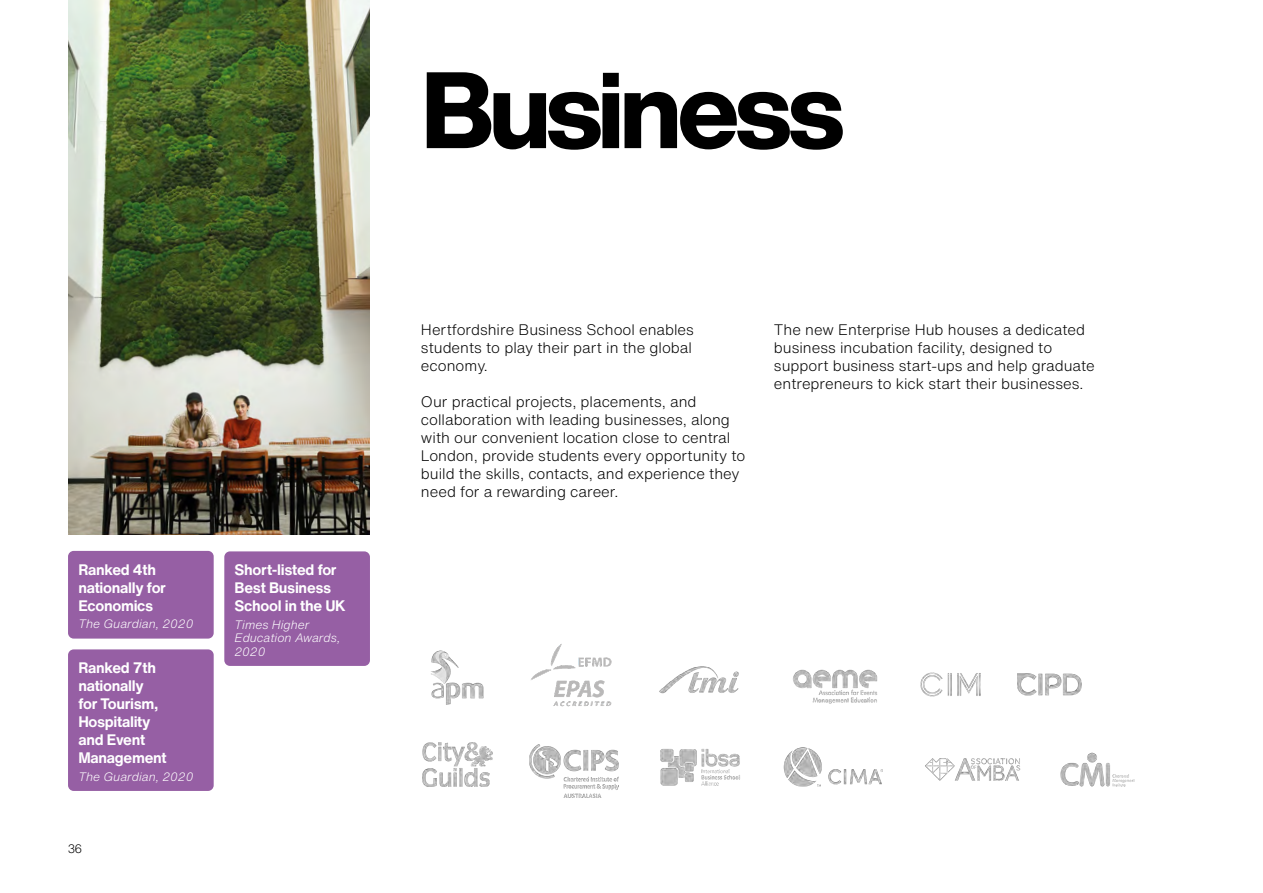
<style>
.page{position:relative;width:1263px;height:893px;background:#fff}
.page>*{position:absolute;margin:0;border:0;box-sizing:border-box;transform-origin:0 0}
.Header_3{font:800 106.5px "Helvetica Now Display";letter-spacing:-.04em;color:#000}
.Paragraph_1{font:300 15px/18px "Helvetica Now Text";color:#000}
.SoS_Rankings_Text{font:700 15px/18px "Helvetica Now Text";letter-spacing:-.02em;color:#fff}
.SoS_Rankings_Subtext{font:italic 300 12px/13.5px "Helvetica Now Text";color:#fff}
.t1{font:300 12px "Helvetica Now Display";color:#000}
</style>
<div class="page">
<img style="left:660px;top:748px;width:80px;height:38px">
<img style="left:531px;top:644px;width:81px;height:63px">
<img style="left:925px;top:758px;width:96px;height:23px">
<img style="left:921px;top:672px;width:59px;height:24px">
<img style="left:422px;top:743px;width:70px;height:43px">
<img style="left:1018px;top:673px;width:63px;height:23px">
<img style="left:1060px;top:752px;width:75px;height:35px">
<img style="left:530px;top:744px;width:89px;height:53px">
<img style="left:793px;top:669px;width:85px;height:35px">
<img style="left:659px;top:666px;width:80px;height:28px">
<img style="left:783px;top:747px;width:100px;height:40px">
<img style="left:431px;top:650px;width:53px;height:55px">
<div style="left:68px;top:551px;width:146px;height:88px;background:#965fa4;border-radius:6px"></div>
<div style="left:224px;top:551px;width:146px;height:115px;background:#965fa4;border-radius:6px"></div>
<div style="left:68px;top:649px;width:146px;height:142px;background:#965fa4;border-radius:6px"></div>
<img style="left:68px;top:0;width:302px;height:534px">
<p class="SoS_Rankings_Text" style="left:78px;top:560px;width:89px">Ranked 4th nationally for<br>Economics</p>
<p class="SoS_Rankings_Subtext" style="left:78px;top:617px;width:116px">The Guardian, 2020</p>
<p class="SoS_Rankings_Text" style="left:78px;top:658px;width:90px">Ranked 7th nationally<br>for Tourism,<br>Hospitality and Event<br>Management</p>
<p class="SoS_Rankings_Subtext" style="left:78px;top:769px;width:116px">The Guardian, 2020</p>
<p class="t1" style="left:68px;top:840px;width:15px">36</p>
<p class="SoS_Rankings_Text" style="left:235px;top:560px;width:113px">Short-listed for<br>Best Business<br>School in the UK</p>
<p class="SoS_Rankings_Subtext" style="left:235px;top:617px;width:107px">Times Higher<br>Education Awards,<br>2020</p>
<p class="Header_3" style="left:421px;top:36px;width:425px">Business</p>
<p class="Paragraph_1" style="left:421px;top:320px;width:274px">Hertfordshire Business School enables students to play their part in the global economy.</p>
<p class="Paragraph_1" style="left:421px;top:392px;width:326px">Our practical projects, placements, and collaboration with leading businesses, along with our convenient location close to central London, provide students every opportunity to build the skills, contacts, and experience they need for a rewarding career.</p>
<p class="Paragraph_1" style="left:774px;top:320px;width:322px">The new Enterprise Hub houses a dedicated business incubation facility, designed to support business start-ups and help graduate entrepreneurs to kick start their businesses.</p>
</div>
